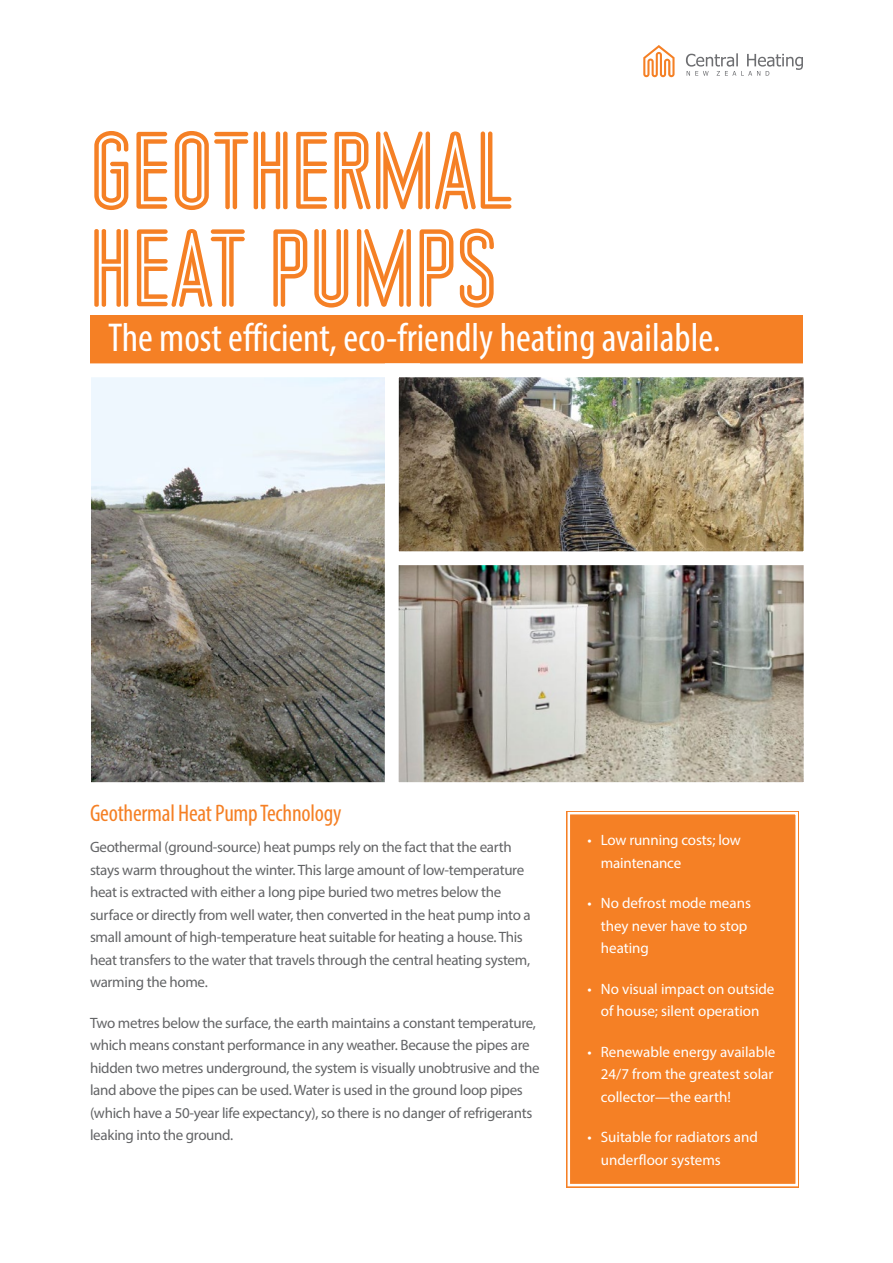
<style>
.page{position:relative;width:893px;height:1263px;background:#fff}
.page>*{position:absolute;margin:0;border:0;box-sizing:border-box;transform-origin:0 0}
.t1{font:108px/97.5px "Market Street Neon";color:#f58025}
.t2{font:condensed 40.5px "Myriad Pro";color:#fff}
.t3{font:condensed 24px "Myriad Pro";letter-spacing:-.01em;color:#f58025}
.t4{font:15px/22.5px "Myriad Pro";letter-spacing:-.02em;color:#636466}
.t5{font:15px/22.5px "Myriad Pro";color:#fff}
</style>
<div class="page">
<div style="left:90px;top:315px;width:713px;height:48px;background:#f58025"></div>
<div style="left:566px;top:811px;width:233px;height:377px;background:#f58025"></div>
<div style="left:568px;top:812px;width:230px;height:374px;border:2px solid #fff"></div>
<svg style="left:90px;top:363px;width:288px;height:420px;background:#9d9d98"></svg>
<img style="left:378px;top:572px;width:426px;height:211px">
<img style="left:378px;top:363px;width:426px;height:209px">
<svg style="left:686px;top:53px;width:117px;height:23px"></svg>
<svg style="left:643px;top:45px;width:32px;height:32px"></svg>
<h1 class="t1" style="left:90px;top:118px;width:425px">GEOTHERMAL<br>HEAT PUMPS</h1>
<h2 class="t2" style="left:108px;top:313px;width:614px">The most efficient, eco-friendly heating available.</h2>
<h3 class="t3" style="left:90px;top:798px;width:253px">Geothermal Heat Pump Technology</h3>
<p class="t4" style="left:90px;top:835px;width:442px">Geothermal (ground-source) heat pumps rely on the fact that the earth stays warm throughout the winter. This large amount of low-temperature heat is extracted with either a long pipe buried two metres below the surface or directly from well water, then converted in the heat pump into a small amount of high-temperature heat suitable for heating a house. This heat transfers to the water that travels through the central heating system, warming the home.</p>
<p class="t4" style="left:90px;top:1011px;width:451px">Two metres below the surface, the earth maintains a constant temperature, which means constant performance in any weather. Because the pipes are hidden two metres underground, the system is visually unobtrusive and the land above the pipes can be used. Water is used in the ground loop pipes (which have a 50-year life expectancy), so there is no danger of refrigerants leaking into the ground.</p>
<p class="t5" style="left:601px;top:828px;width:141px;text-indent:-14px">• Low running costs; low maintenance</p>
<p class="t5" style="left:601px;top:891px;width:152px;text-indent:-14px">• No defrost mode means they never have to stop heating</p>
<p class="t5" style="left:587px;top:977px;width:189px;text-align:center">• No visual impact on outside of house; silent operation</p>
<p class="t5" style="left:601px;top:1040px;width:176px;text-indent:-14px">• Renewable energy available<br>24/7 from the greatest solar collector—the earth!</p>
<p class="t5" style="left:601px;top:1125px;width:158px;text-indent:-14px">• Suitable for radiators and underfloor systems</p>
</div>
